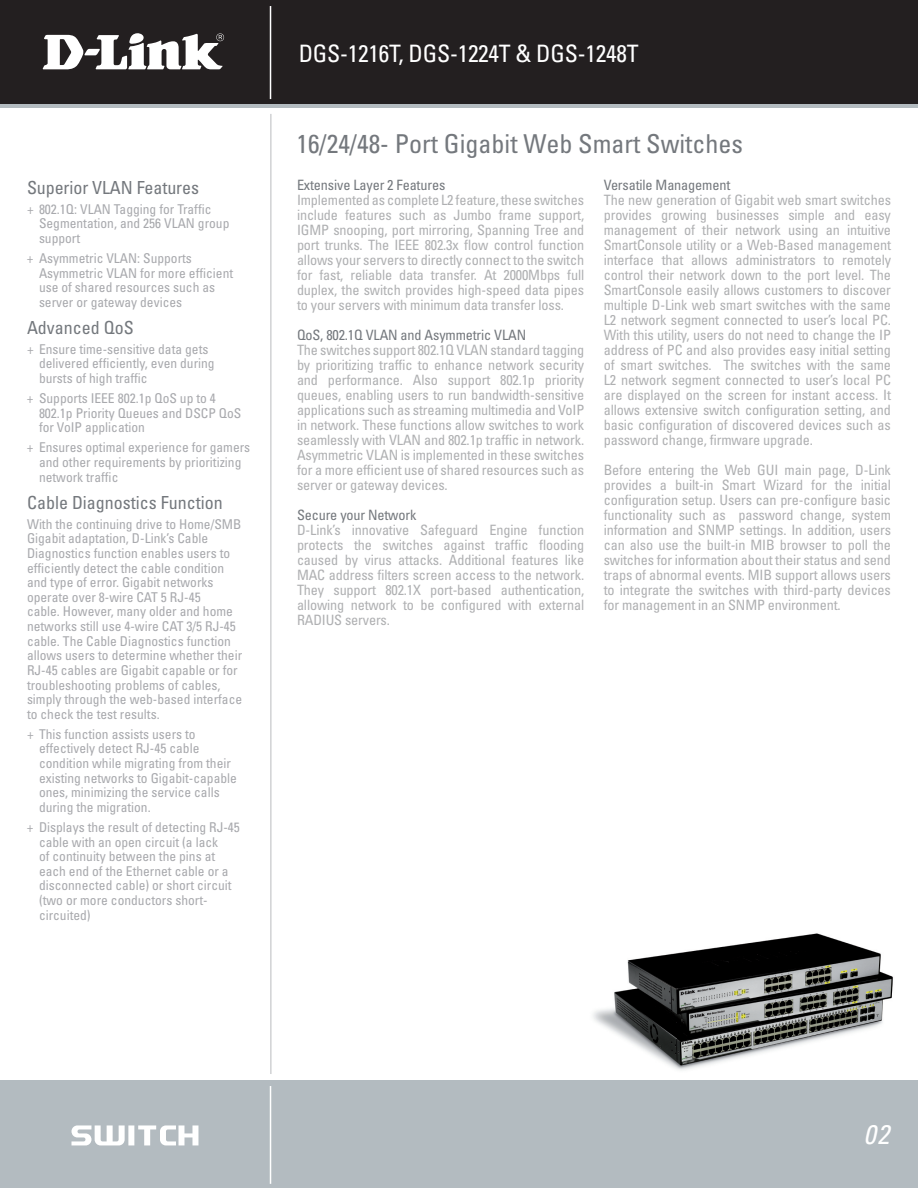
<style>
.page{position:relative;width:918px;height:1188px;background:#fff}
.page>*{position:absolute;margin:0;border:0;box-sizing:border-box;transform-origin:0 0}
.t1{font:italic condensed 27px "Univers";color:#fff}
.t2{font:condensed 26.1px "Univers";color:#74787d}
.t3{font:condensed 24px "Univers";letter-spacing:-.01em;color:#fff}
.t4{font:condensed 18px "Univers";color:#74787d}
.t5{font:condensed 14.25px/15px "Univers";letter-spacing:-.01em;color:#afb0b2;text-align:justify}
.t6{font:condensed 14.25px "Univers";letter-spacing:-.01em;color:#74787d}
.t7{font:condensed 13.5px/14.7px "Univers";color:#a8a9ad}
</style>
<div class="page">
<div style="left:0;top:0;width:918px;height:108px;background:linear-gradient(to right,#b3bbc0,#b3bbc0)"></div>
<div style="left:0;top:0;width:918px;height:103px;background:#231f20"></div>
<div style="left:0;top:1080px;width:918px;height:108px;background:#b3bbc0"></div>
<hr style="left:270px;top:6px;width:1px;height:93px;background:#fff">
<hr style="left:270px;top:1086px;width:1px;height:98px;background:#fff">
<svg style="left:43px;top:33px;width:181px;height:36px"></svg>
<svg style="left:71px;top:1125px;width:127px;height:20px"></svg>
<hr style="left:270px;top:114px;width:2px;height:960px;background:#d1d2d4">
<img style="left:593px;top:933px;width:300px;height:138px">
<p class="t4" style="left:27px;top:176px;width:174px">Superior VLAN Features</p>
<p class="t7" style="left:39px;top:201px;width:192px;text-indent:-12px">+ 802.1Q: VLAN Tagging for Traffic<br>Segmentation, and 256 VLAN group support</p>
<p class="t7" style="left:39px;top:251px;width:196px;text-indent:-12px">+ Asymmetric VLAN: Supports<br>Asymmetric VLAN for more efficient use of shared resources such as server or gateway devices</p>
<p class="t4" style="left:27px;top:316px;width:108px">Advanced QoS</p>
<p class="t7" style="left:39px;top:341px;width:177px;text-indent:-12px">+ Ensure time-sensitive data gets delivered efficiently, even during bursts of high traffic</p>
<p class="t7" style="left:39px;top:391px;width:204px;text-indent:-12px">+ Supports IEEE 802.1p QoS up to 4<br>802.1p Priority Queues and DSCP QoS for VoIP application</p>
<p class="t7" style="left:39px;top:440px;width:213px;text-indent:-12px">+ Ensures optimal experience for gamers and other requirements by prioritizing network traffic</p>
<p class="t4" style="left:27px;top:491px;width:197px">Cable Diagnostics Function</p>
<p class="t7" style="left:27px;top:516px;width:217px">With the continuing drive to Home/SMB Gigabit adaptation, D-Link’s Cable Diagnostics function enables users to efficiently detect the cable condition and type of error. Gigabit networks operate over 8-wire CAT 5 RJ-45<br>cable. However, many older and home networks still use 4-wire CAT 3/5 RJ-45 cable. The Cable Diagnostics function allows users to determine whether their RJ-45 cables are Gigabit capable or for troubleshooting problems of cables, simply through the web-based interface to check the test results.</p>
<p class="t7" style="left:39px;top:726px;width:199px;text-indent:-12px">+ This function assists users to effectively detect RJ-45 cable condition while migrating from their existing networks to Gigabit-capable ones, minimizing the service calls during the migration.</p>
<p class="t7" style="left:39px;top:820px;width:202px;text-indent:-12px">+ Displays the result of detecting RJ-45 cable with an open circuit (a lack<br>of continuity between the pins at each end of the Ethernet cable or a disconnected cable) or short circuit (two or more conductors short&shy;circuited)</p>
<h3 class="t3" style="left:299px;top:38px;width:341px">DGS-1216T, DGS-1224T &amp; DGS-1248T</h3>
<h2 class="t2" style="left:296px;top:128px;width:448px">16/24/48- Port Gigabit Web Smart Switches</h2>
<p class="t6" style="left:297px;top:176px;width:150px">Extensive Layer 2 Features</p>
<p class="t5" style="left:297px;top:192px;width:289px">Implemented as complete L2 feature, these switches include features such as Jumbo frame support, IGMP snooping, port mirroring, Spanning Tree and port trunks. The IEEE 802.3x flow control function allows your servers to directly connect to the switch for fast, reliable data transfer. At 2000Mbps full duplex, the switch provides high-speed data pipes to your servers with minimum data transfer loss.</p>
<p class="t6" style="left:297px;top:326px;width:231px">QoS, 802.1Q VLAN and Asymmetric VLAN</p>
<p class="t5" style="left:297px;top:342px;width:289px">The switches support 802.1Q VLAN standard tagging by prioritizing traffic to enhance network security and performance. Also support 802.1p priority queues, enabling users to run bandwidth-sensitive applications such as streaming multimedia and VoIP in network. These functions allow switches to work seamlessly with VLAN and 802.1p traffic in network.<br>Asymmetric VLAN is implemented in these switches for a more efficient use of shared resources such as server or gateway devices.</p>
<p class="t6" style="left:297px;top:506px;width:121px">Secure your Network</p>
<p class="t5" style="left:297px;top:522px;width:289px">D-Link’s innovative Safeguard Engine function protects the switches against traffic flooding caused by virus attacks. Additional features like MAC address filters screen access to the network.<br>They support 802.1X port-based authentication, allowing network to be configured with external RADIUS servers.</p>
<p class="t6" style="left:604px;top:176px;width:128px">Versatile Management</p>
<p class="t5" style="left:604px;top:192px;width:289px">The new generation of Gigabit web smart switches provides growing businesses simple and easy management of their network using an intuitive SmartConsole utility or a Web-Based management interface that allows administrators to remotely control their network down to the port level. The SmartConsole easily allows customers to discover multiple D-Link web smart switches with the same L2 network segment connected to user’s local PC.<br>With this utility, users do not need to change the IP address of PC and also provides easy initial setting of smart switches. The switches with the same L2 network segment connected to user’s local PC are displayed on the screen for instant access. It allows extensive switch configuration setting, and basic configuration of discovered devices such as password change, firmware upgrade.</p>
<p class="t5" style="left:604px;top:462px;width:289px">Before entering the Web GUI main page, D-Link provides a built-in Smart Wizard for the initial configuration setup. Users can pre-configure basic functionality such as password change, system information and SNMP settings. In addition, users can also use the built-in MIB browser to poll the switches for information about their status and send traps of abnormal events. MIB support allows users to integrate the switches with third-party devices for management in an SNMP environment.</p>
<h1 class="t1" style="left:864px;top:1118px;width:27px">02</h1>
</div>
